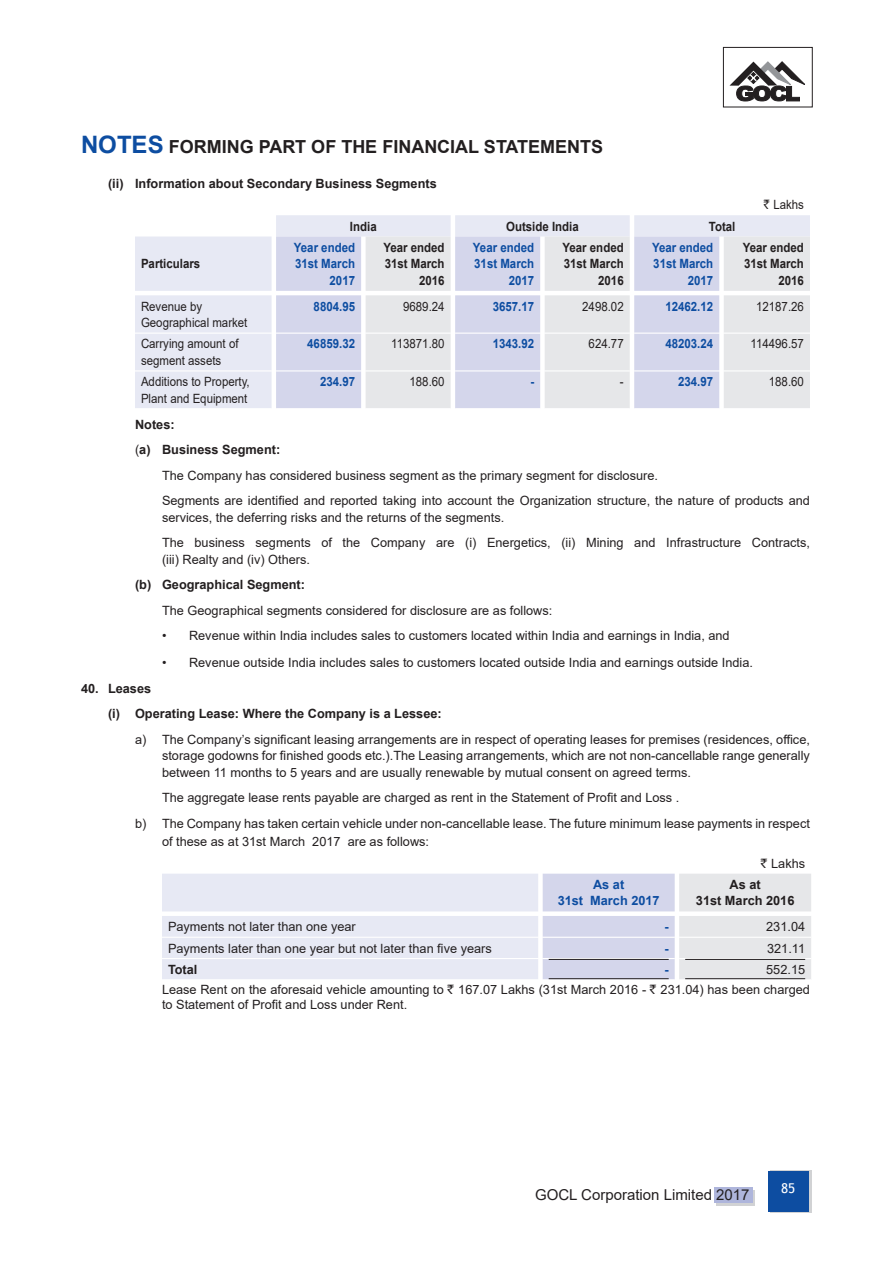
<style>
.page{position:relative;width:891px;height:1263px;background:#fff}
.page>*{position:absolute;margin:0;border:0;box-sizing:border-box;transform-origin:0 0}
.t1{font:700 18px "Arial";color:#231f20}
.t2{font:15px "Arial";color:#231f20}
.t3{font:13.5px "Trebuchet MS";color:#fff}
.t4{font:12.75px/25.5px "Arial";color:#231f20}
.t5{font:700 12.75px/25.5px "Arial";color:#231f20}
.t6{font:12.75px/16.5px "Arial";color:#231f20;scale:.9 1}
.t7{font:700 12.75px/16.5px "Arial";color:#0d4da1;text-align:right;scale:.9 1}
.t8{font:700 12.75px/16.5px "Arial";color:#231f20;text-align:right;scale:.9 1}
.t9{font:700 12.75px/16.5px "Arial";color:#0d4da1;text-align:center}
.s1{font-size:24px;color:#0d4da1}
.s2{font-family:"Rupee Foradian"}
.s3{font-weight:400}
</style>
<div class="page">
<svg style="left:770px;top:1170px;width:41px;height:43px"></svg>
<div style="left:768px;top:1170px;width:41px;height:41px;background:#0d4da1"></div>
<svg style="left:716px;top:1190px;width:38px;height:15px"></svg>
<div style="left:714px;top:1186px;width:38px;height:16px;background:#aeb5db"></div>
<div style="left:723px;top:47px;width:89px;height:60px;border:1px solid #231f20"></div>
<svg style="left:730px;top:61px;width:75px;height:40px"></svg>
<svg style="left:135px;top:215px;width:675px;height:193px;background:#e9ebf5"></svg>
<svg style="left:276px;top:236px;width:90px;height:172px;background:#d7d8ec"></svg>
<svg style="left:366px;top:236px;width:444px;height:172px;background:#e1e2eb"></svg>
<hr style="left:135px;top:332px;width:137px;height:2px;background:#fff">
<hr style="left:276px;top:332px;width:85px;height:2px;background:#fff">
<hr style="left:366px;top:332px;width:85px;height:2px;background:#fff">
<hr style="left:455px;top:332px;width:85px;height:2px;background:#fff">
<hr style="left:545px;top:332px;width:85px;height:2px;background:#fff">
<hr style="left:634px;top:332px;width:85px;height:2px;background:#fff">
<hr style="left:724px;top:332px;width:86px;height:2px;background:#fff">
<hr style="left:135px;top:370px;width:137px;height:1px;background:#fff">
<hr style="left:276px;top:370px;width:85px;height:1px;background:#fff">
<hr style="left:366px;top:370px;width:85px;height:1px;background:#fff">
<hr style="left:455px;top:370px;width:85px;height:1px;background:#fff">
<hr style="left:545px;top:370px;width:85px;height:1px;background:#fff">
<hr style="left:634px;top:370px;width:85px;height:1px;background:#fff">
<hr style="left:724px;top:370px;width:86px;height:1px;background:#fff">
<svg style="left:162px;top:873px;width:649px;height:107px;background:#e5e6f1"></svg>
<hr style="left:679px;top:979px;width:132px;height:1px;background:#fff">
<hr style="left:549px;top:959px;width:120px;height:1px;background:#231f20">
<hr style="left:549px;top:978px;width:120px;height:1px;background:#231f20">
<hr style="left:685px;top:959px;width:120px;height:1px;background:#231f20">
<hr style="left:685px;top:978px;width:120px;height:1px;background:#231f20">
<h1 class="t1" style="left:81px;top:134px;width:524px"><span class="s1">NOTES</span> FORMING PART OF THE FINANCIAL STATEMENTS</h1>
<p class="t5" style="left:108px;top:171px;width:330px">(ii) Information about Secondary Business Segments</p>
<p class="t8" style="left:350px;top:218px;width:31px">India</p>
<p class="t8" style="left:506px;top:218px;width:82px">Outside India</p>
<p class="t8" style="left:709px;top:218px;width:31px">Total</p>
<p class="t6" style="left:764px;top:196px;width:46px"><span class="s2">`</span> Lakhs</p>
<p class="t8" style="left:141px;top:256px;width:67px">Particulars</p>
<p class="t7" style="left:294px;top:239px;width:70px">Year ended<br>31st March<br>2017</p>
<p class="t8" style="left:383px;top:239px;width:70px">Year ended<br>31st March<br>2016</p>
<p class="t7" style="left:473px;top:239px;width:70px">Year ended<br>31st March<br>2017</p>
<p class="t8" style="left:563px;top:239px;width:70px">Year ended<br>31st March<br>2016</p>
<p class="t7" style="left:652px;top:239px;width:70px">Year ended<br>31st March<br>2017</p>
<p class="t8" style="left:743px;top:239px;width:70px">Year ended<br>31st March<br>2016</p>
<p class="t6" style="left:141px;top:298px;width:120px">Revenue by<br>Geographical market</p>
<p class="t7" style="left:314px;top:298px;width:48px">8804.95</p>
<p class="t6" style="left:403px;top:298px;width:48px">9689.24</p>
<p class="t7" style="left:493px;top:298px;width:48px">3657.17</p>
<p class="t6" style="left:582px;top:298px;width:48px">2498.02</p>
<p class="t7" style="left:665px;top:298px;width:55px">12462.12</p>
<p class="t6" style="left:756px;top:298px;width:55px">12187.26</p>
<p class="t6" style="left:141px;top:335px;width:110px">Carrying amount of segment assets</p>
<p class="t7" style="left:307px;top:336px;width:55px">46859.32</p>
<p class="t6" style="left:391px;top:335px;width:61px">113871.80</p>
<p class="t7" style="left:493px;top:336px;width:48px">1343.92</p>
<p class="t6" style="left:589px;top:335px;width:40px">624.77</p>
<p class="t7" style="left:665px;top:336px;width:55px">48203.24</p>
<p class="t6" style="left:751px;top:335px;width:61px">114496.57</p>
<p class="t6" style="left:141px;top:373px;width:122px">Additions to Property,<br>Plant and Equipment</p>
<p class="t7" style="left:320px;top:374px;width:40px">234.97</p>
<p class="t6" style="left:410px;top:373px;width:40px">188.60</p>
<p class="t7" style="left:530px;top:374px;width:6px">-</p>
<p class="t6" style="left:620px;top:373px;width:6px">-</p>
<p class="t7" style="left:678px;top:374px;width:40px">234.97</p>
<p class="t6" style="left:769px;top:373px;width:40px">188.60</p>
<p class="t5" style="left:135px;top:412px;width:41px">Notes:</p>
<p class="t5" style="left:135px;top:437px;width:147px"><span class="s3">(</span>a) Business Segment:</p>
<p class="t4" style="left:162px;top:462px;width:498px">The Company has considered business segment as the primary segment for disclosure.</p>
<p class="t4" style="left:162px;top:488px;width:649px">Segments are identified and reported taking into account the Organization structure, the nature of products and</p>
<p class="t4" style="left:162px;top:504px;width:649px">services, the deferring risks and the returns of the segments.<br>The business segments of the Company are (i) Energetics, (ii) Mining and Infrastructure Contracts,</p>
<p class="t4" style="left:162px;top:546px;width:150px">(iii) Realty and (iv) Others.</p>
<p class="t5" style="left:135px;top:572px;width:172px">(b) Geographical Segment:</p>
<p class="t4" style="left:162px;top:597px;width:392px">The Geographical segments considered for disclosure are as follows:</p>
<p class="t4" style="left:162px;top:623px;width:569px">• Revenue within India includes sales to customers located within India and earnings in India, and</p>
<p class="t4" style="left:162px;top:650px;width:593px">• Revenue outside India includes sales to customers located outside India and earnings outside India.</p>
<p class="t5" style="left:108px;top:676px;width:335px;text-indent:-27px">40. Leases<br>(i) Operating Lease: Where the Company is a Lessee:</p>
<p class="t4" style="left:162px;top:731px;width:649px;line-height:16.5px;text-align:justify;text-indent:-27px">a) The Company’s significant leasing arrangements are in respect of operating leases for premises (residences, office, storage godowns for finished goods etc.).The Leasing arrangements, which are not non-cancellable range generally between 11 months to 5 years and are usually renewable by mutual consent on agreed terms.</p>
<p class="t4" style="left:135px;top:785px;width:676px;text-indent:27px">The aggregate lease rents payable are charged as rent in the Statement of Profit and Loss .<br>b) The Company has taken certain vehicle under non-cancellable lease. The future minimum lease payments in respect</p>
<p class="t4" style="left:162px;top:828px;width:269px">of these as at 31st March 2017 are as follows:</p>
<p class="t4" style="left:761px;top:850px;width:46px"><span class="s2">`</span> Lakhs</p>
<p class="t9" style="left:558px;top:876px;width:104px">As at<br>31st March 2017</p>
<p class="t5" style="left:696px;top:876px;width:100px;line-height:16.5px;text-align:center">As at<br>31st March 2016</p>
<p class="t4" style="left:168px;top:914px;width:189px">Payments not later than one year</p>
<p class="t9" style="left:664px;top:919px;width:6px">-</p>
<p class="t4" style="left:766px;top:914px;width:40px">231.04</p>
<p class="t4" style="left:168px;top:935px;width:325px">Payments later than one year but not later than five years</p>
<p class="t9" style="left:664px;top:940px;width:6px">-</p>
<p class="t4" style="left:767px;top:935px;width:40px">321.11</p>
<p class="t5" style="left:168px;top:957px;width:31px">Total</p>
<p class="t9" style="left:664px;top:961px;width:6px">-</p>
<p class="t4" style="left:162px;top:959px;width:649px;line-height:20.1px;text-indent:604px">552.15<br>Lease Rent on the aforesaid vehicle amounting to <span class="s2">`</span> 167.07 Lakhs (31st March 2016 - <span class="s2">`</span> 231.04) has been charged</p>
<p class="t4" style="left:162px;top:992px;width:247px">to Statement of Profit and Loss under Rent.</p>
<p class="t2" style="left:535px;top:1184px;width:216px">GOCL Corporation Limited 2017</p>
<p class="t3" style="left:781px;top:1180px;width:16px">85</p>
</div>
